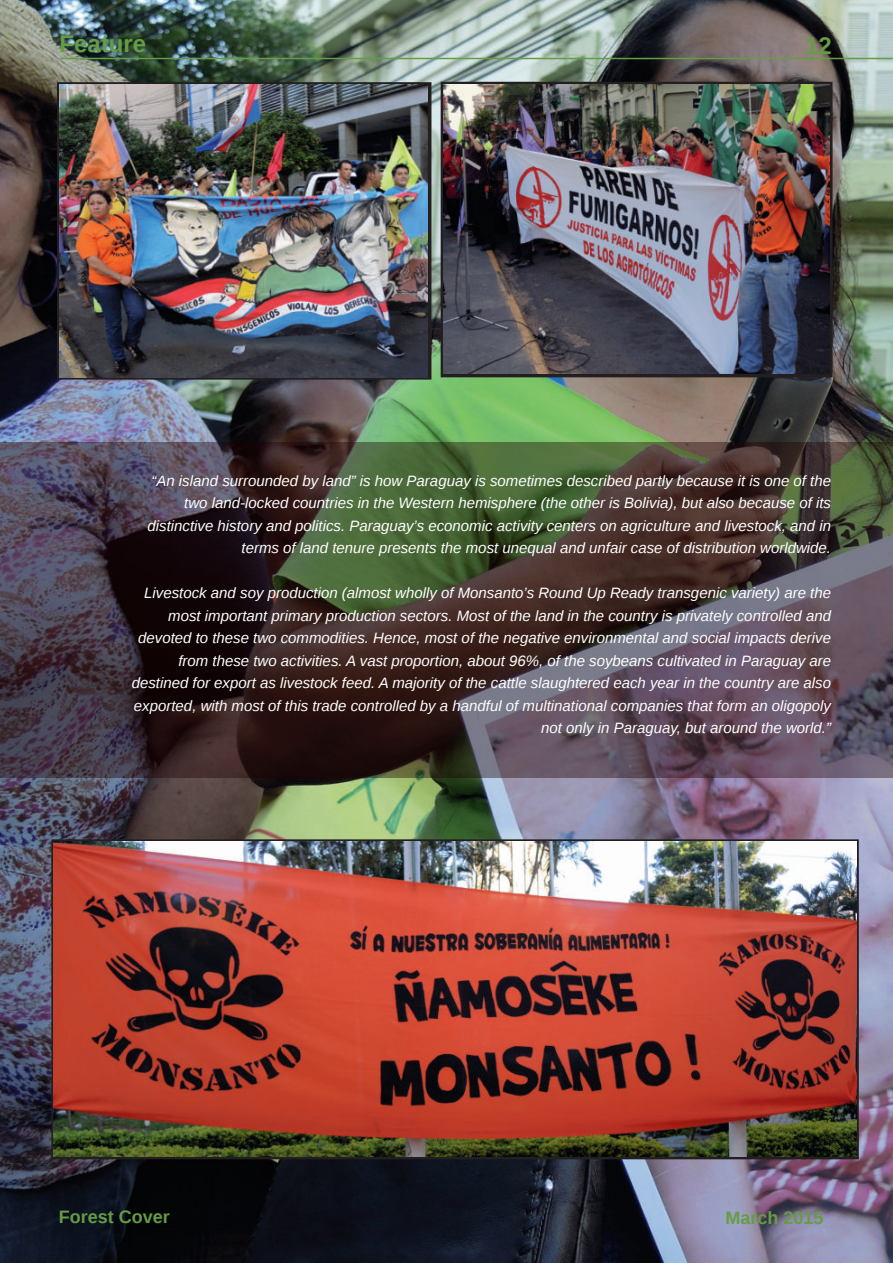
<style>
.page{position:relative;width:893px;height:1263px;background:#fff}
.page>*{position:absolute;margin:0;border:0;box-sizing:border-box;transform-origin:0 0}
.t1{font:700 24px "Liberation Sans";color:#649d44}
.t2{font:700 18px "Liberation Sans";color:#649d44}
.t3{font:italic 15px/22.5px "Liberation Sans";color:#fff;text-align:right}
</style>
<div class="page">
<img style="left:0;top:0;width:893px;height:1263px">
<div style="left:51px;top:839px;width:808px;height:320px;border:2px solid #231f20"></div>
<div style="left:57px;top:82px;width:374px;height:298px;border:2px solid #231f20"></div>
<div style="left:441px;top:82px;width:391px;height:295px;border:2px solid #231f20"></div>
<div style="left:0;top:443px;width:893px;height:335px;background:#200000;opacity:.4"></div>
<hr style="left:60px;top:58px;width:833px;height:1px;background:#649d44">
<img style="left:443px;top:85px;width:387px;height:289px">
<img style="left:60px;top:85px;width:368px;height:292px">
<img style="left:53px;top:842px;width:803px;height:315px">
<h1 class="t1" style="left:60px;top:30px;width:88px">Feature</h1>
<h1 class="t1" style="left:805px;top:32px;width:28px">12</h1>
<p class="t3" style="left:148px;top:469px;width:685px">“An island surrounded by land” is how Paraguay is sometimes described partly because it is one of the two land-locked countries in the Western hemisphere (the other is Bolivia), but also because of its distinctive history and politics. Paraguay’s economic activity centers on agriculture and livestock, and in terms of land tenure presents the most unequal and unfair case of distribution worldwide.</p>
<p class="t3" style="left:132px;top:582px;width:701px">Livestock and soy production (almost wholly of Monsanto’s Round Up Ready transgenic variety) are the most important primary production sectors. Most of the land in the country is privately controlled and devoted to these two commodities. Hence, most of the negative environmental and social impacts derive from these two activities. A vast proportion, about 96%, of the soybeans cultivated in Paraguay are destined for export as livestock feed. A majority of the cattle slaughtered each year in the country are also exported, with most of this trade controlled by a handful of multinational companies that form an oligopoly not only in Paraguay, but around the world.”</p>
<p class="t2" style="left:59px;top:1207px;width:113px">Forest Cover</p>
<p class="t2" style="left:725px;top:1207px;width:100px">March 2015</p>
</div>
